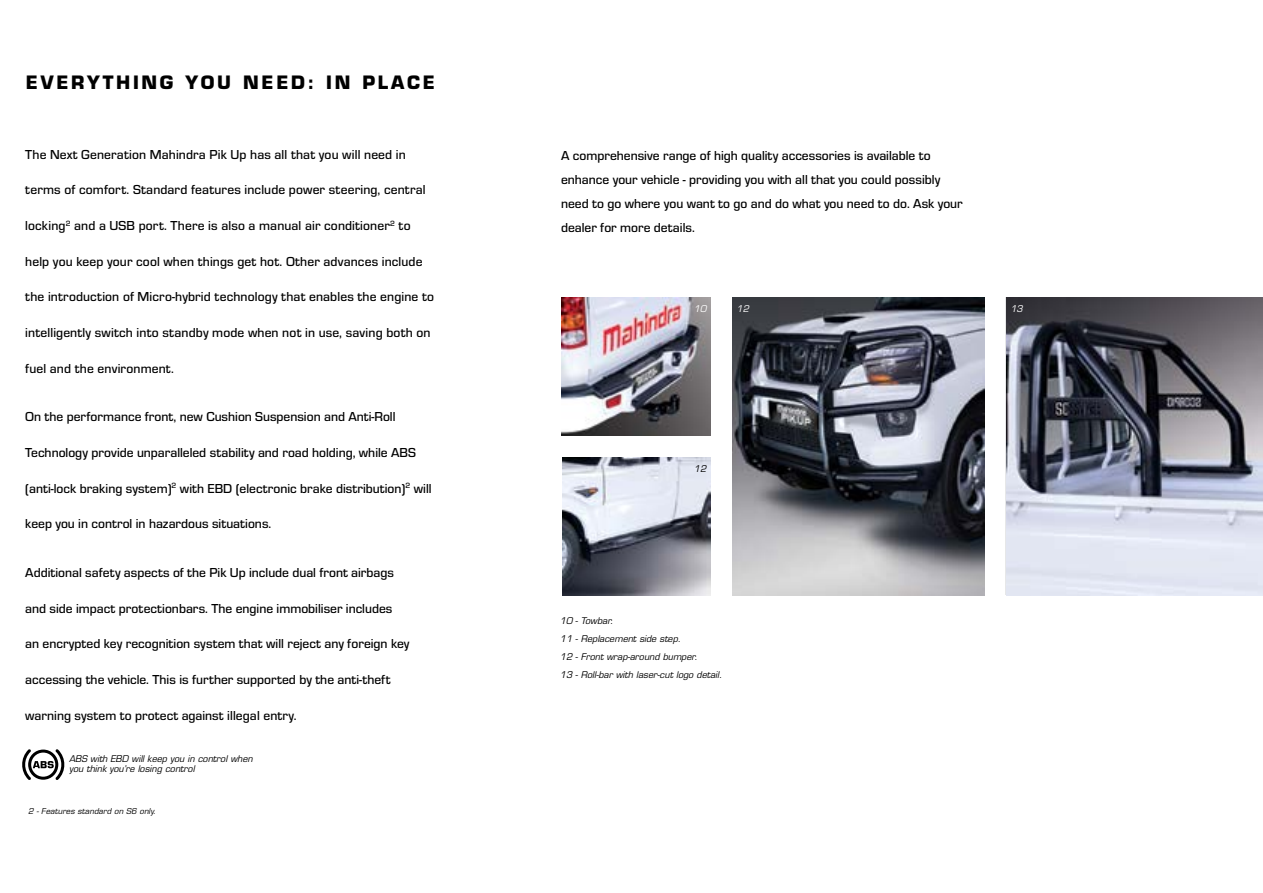
<style>
.page{position:relative;width:1263px;height:893px;background:#fff}
.page>*{position:absolute;margin:0;border:0;box-sizing:border-box;transform-origin:0 0}
.t1{font:700 18px "Eurostile";letter-spacing:.15em;color:#000}
.t2{font:500 13.5px/24px "Eurostile";letter-spacing:.005em;color:#000}
.t3{font:italic 9px/18px "Eurostile";color:#000}
.t4{font:italic 9px "Eurostile";color:#fff}
.t5{font:italic 7.8px "Eurostile";letter-spacing:.01em;color:#000}
</style>
<div class="page">
<svg style="left:22px;top:749px;width:43px;height:31px"></svg>
<img style="left:732px;top:298px;width:253px;height:297px">
<img style="left:1006px;top:298px;width:257px;height:297px">
<img style="left:562px;top:298px;width:149px;height:138px">
<img style="left:562px;top:457px;width:148px;height:138px">
<h1 class="t1" style="left:26px;top:71px;width:411px">EVERYTHING YOU NEED: IN PLACE</h1>
<p class="t2" style="left:25px;top:141px;width:382px">The Next Generation Mahindra Pik Up has all that you will need in</p>
<p class="t2" style="left:25px;top:177px;width:402px">terms of comfort. Standard features include power steering, central</p>
<p class="t2" style="left:25px;top:213px;width:387px">locking<sup>2</sup> and a USB port. There is also a manual air conditioner<sup>2</sup> to</p>
<p class="t2" style="left:25px;top:249px;width:399px">help you keep your cool when things get hot. Other advances include</p>
<p class="t2" style="left:25px;top:284px;width:410px">the introduction of Micro-hybrid technology that enables the engine to</p>
<p class="t2" style="left:25px;top:320px;width:407px">intelligently switch into standby mode when not in use, saving both on</p>
<p class="t2" style="left:25px;top:356px;width:150px">fuel and the environment.</p>
<p class="t2" style="left:25px;top:404px;width:372px">On the performance front, new Cushion Suspension and Anti-Roll</p>
<p class="t2" style="left:25px;top:440px;width:392px">Technology provide unparalleled stability and road holding, while ABS</p>
<p class="t2" style="left:25px;top:476px;width:408px">(anti-lock braking system)<sup>2</sup> with EBD (electronic brake distribution)<sup>2</sup> will</p>
<p class="t2" style="left:25px;top:511px;width:247px">keep you in control in hazardous situations.</p>
<p class="t2" style="left:25px;top:560px;width:370px">Additional safety aspects of the Pik Up include dual front airbags</p>
<p class="t2" style="left:25px;top:595px;width:369px">and side impact protectionbars. The engine immobiliser includes</p>
<p class="t2" style="left:25px;top:631px;width:386px">an encrypted key recognition system that will reject any foreign key</p>
<p class="t2" style="left:25px;top:667px;width:367px">accessing the vehicle. This is further supported by the anti-theft</p>
<p class="t2" style="left:25px;top:702px;width:273px">warning system to protect against illegal entry.</p>
<p class="t3" style="left:69px;top:753px;width:185px;line-height:10.5px">ABS with EBD will keep you in control when you think you’re losing control</p>
<p class="t5" style="left:28px;top:806px;width:129px">2 - Features standard on S6 only.</p>
<p class="t2" style="left:561px;top:143px;width:403px">A comprehensive range of high quality accessories is available to enhance your vehicle - providing you with all that you could possibly need to go where you want to go and do what you need to do. Ask your dealer for more details.</p>
<p class="t4" style="left:694px;top:303px;width:14px">10</p>
<p class="t4" style="left:736px;top:303px;width:14px">12</p>
<p class="t4" style="left:1010px;top:303px;width:14px">13</p>
<p class="t3" style="left:694px;top:460px;width:14px">12</p>
<p class="t3" style="left:560px;top:612px;width:164px">10 - Towbar.<br>11 - Replacement side step.<br>12 - Front wrap-around bumper.<br>13 - Roll-bar with laser-cut logo detail.</p>
</div>
